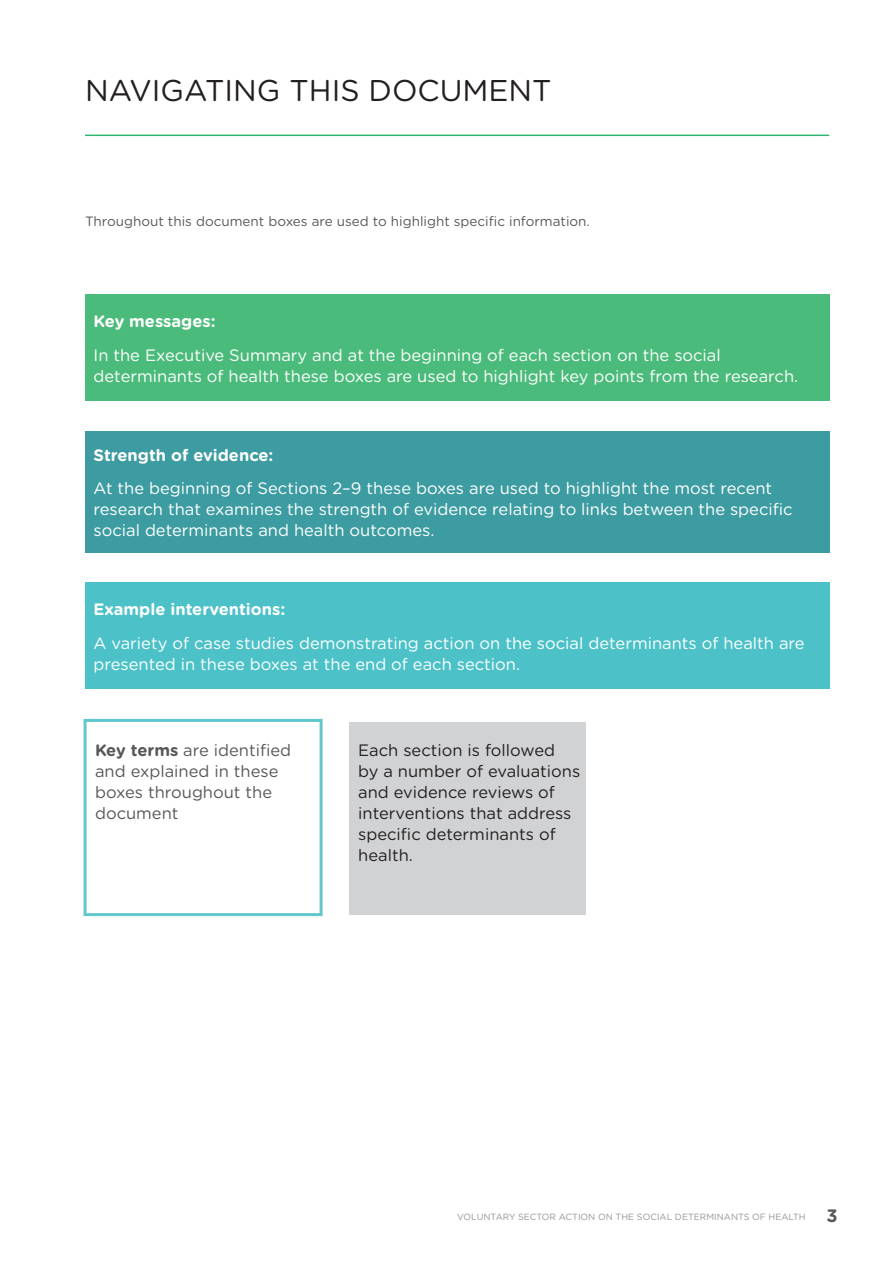
<style>
.page{position:relative;width:893px;height:1263px;background:#fff}
.page>*{position:absolute;margin:0;border:0;box-sizing:border-box;transform-origin:0 0}
.main_heading_green{font:30px "Gotham Rounded";color:#231f20}
.sub_heading__aqua{font:16.5px/21px "Gotham Rounded";color:#fff}
.sub_heading__aqua-2{font:16.5px/21px "Gotham Rounded";color:#231f20}
.sub_heading__aqua-3{font:16.5px/21px "Gotham Rounded";color:#57585a}
.sub_heading__aqua-4{font:700 16.5px "Gotham Rounded";color:#fff}
.justified_text{font:13.5px "Gotham Rounded";color:#57585a}
.t1{font:9px "Gotham Rounded";color:#939598}
.s1{font-weight:700}
.s2{font-weight:700;font-size:18px;color:#57585a}
</style>
<div class="page">
<hr style="left:85px;top:135px;width:744px;height:1px;background:#2db56f">
<div style="left:85px;top:295px;width:744px;height:106px;background:#4bbb7b"></div>
<div style="left:85px;top:431px;width:744px;height:122px;background:#3d9ca1"></div>
<div style="left:85px;top:583px;width:744px;height:106px;background:#4cc2c8"></div>
<div style="left:84px;top:719px;width:239px;height:197px;border:3px solid #60c7cd"></div>
<div style="left:350px;top:722px;width:236px;height:193px;background:#d1d2d4"></div>
<p class="main_heading_green" style="left:85px;top:69px;width:468px">NAVIGATING THIS DOCUMENT</p>
<p class="justified_text" style="left:85px;top:212px;width:506px">Throughout this document boxes are used to highlight specific information.</p>
<p class="sub_heading__aqua-4" style="left:94px;top:309px;width:124px">Key messages:</p>
<p class="sub_heading__aqua" style="left:94px;top:344px;width:706px">In the Executive Summary and at the beginning of each section on the social determinants of health these boxes are used to highlight key points from the research.</p>
<p class="sub_heading__aqua-4" style="left:94px;top:443px;width:181px">Strength of evidence:</p>
<p class="sub_heading__aqua" style="left:94px;top:477px;width:701px">At the beginning of Sections 2–9 these boxes are used to highlight the most recent research that examines the strength of evidence relating to links between the specific social determinants and health outcomes.</p>
<p class="sub_heading__aqua-4" style="left:94px;top:597px;width:193px">Example interventions:</p>
<p class="sub_heading__aqua" style="left:94px;top:632px;width:713px">A variety of case studies demonstrating action on the social determinants of health are presented in these boxes at the end of each section.</p>
<p class="sub_heading__aqua-3" style="left:95px;top:739px;width:198px"><span class="s1">Key terms</span> are identified and explained in these boxes throughout the document</p>
<p class="sub_heading__aqua-2" style="left:358px;top:739px;width:224px">Each section is followed<br>by a number of evaluations and evidence reviews of interventions that address specific determinants of health.</p>
<p class="t1" style="left:457px;top:1211px;width:382px">VOLUNTARY SECTOR ACTION ON THE SOCIAL DETERMINANTS OF HEALTH <span class="s2">3</span></p>
</div>
